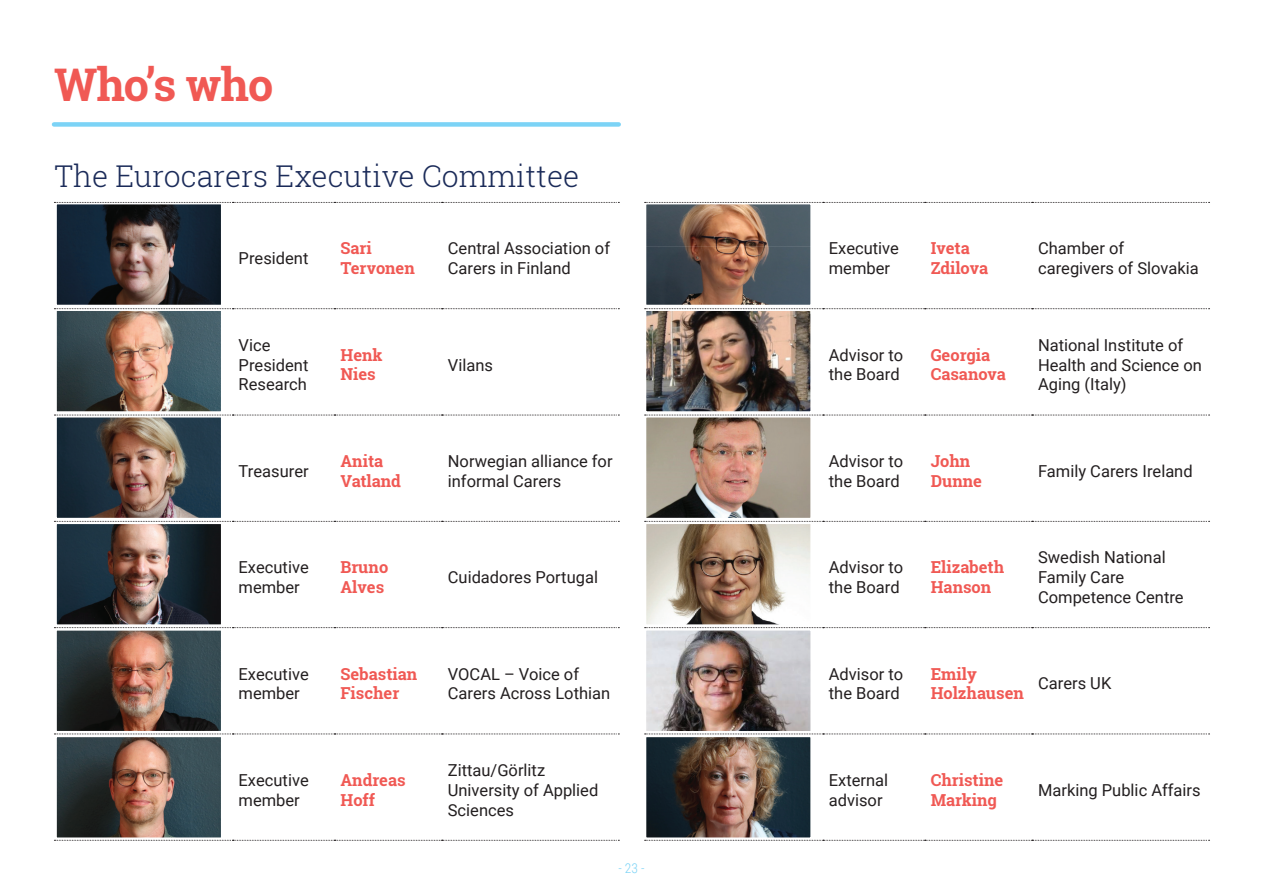
<style>
.page{position:relative;width:1263px;height:893px;background:#fff}
.page>*{position:absolute;margin:0;border:0;box-sizing:border-box;transform-origin:0 0}
.t1{font:700 45px "Roboto Slab";letter-spacing:-.025em;color:#f05954}
.t2{font:300 30px "Roboto Slab";color:#1b2b59}
.t3{font:16.5px/19.8px "Roboto";color:#231f20}
.t4{font:700 16.5px/19.8px "Roboto Slab";color:#f05954}
.t5{font:300 13.5px "Roboto Condensed";color:#7cd3f6}
</style>
<div class="page">
<img style="left:58px;top:525px;width:162px;height:98px">
<div style="left:54px;top:521px;width:170px;height:106px;border:3px solid #fff"></div>
<img style="left:58px;top:418px;width:162px;height:99px">
<div style="left:54px;top:414px;width:170px;height:107px;border:3px solid #fff"></div>
<img style="left:58px;top:312px;width:162px;height:98px">
<div style="left:54px;top:308px;width:170px;height:106px;border:3px solid #fff"></div>
<img style="left:58px;top:632px;width:162px;height:98px">
<div style="left:54px;top:628px;width:170px;height:106px;border:3px solid #fff"></div>
<img style="left:58px;top:738px;width:162px;height:98px">
<div style="left:54px;top:734px;width:170px;height:106px;border:3px solid #fff"></div>
<div style="left:54px;top:122px;width:565px;height:5px;background:#7cd3f6"></div>
<img style="left:647px;top:632px;width:162px;height:98px">
<div style="left:643px;top:628px;width:170px;height:106px;border:3px solid #fff"></div>
<img style="left:647px;top:525px;width:162px;height:98px">
<div style="left:643px;top:521px;width:170px;height:106px;border:3px solid #fff"></div>
<img style="left:647px;top:738px;width:162px;height:98px">
<div style="left:643px;top:734px;width:170px;height:106px;border:3px solid #fff"></div>
<img style="left:647px;top:205px;width:162px;height:99px">
<div style="left:643px;top:201px;width:170px;height:107px;border:3px solid #fff"></div>
<img style="left:58px;top:205px;width:162px;height:99px">
<div style="left:54px;top:201px;width:170px;height:107px;border:3px solid #fff"></div>
<img style="left:647px;top:312px;width:162px;height:98px">
<div style="left:643px;top:308px;width:170px;height:106px;border:3px solid #fff"></div>
<img style="left:647px;top:418px;width:162px;height:99px">
<div style="left:643px;top:414px;width:170px;height:107px;border:3px solid #fff"></div>
<svg style="left:54px;top:202px;width:565px;height:1px"></svg>
<svg style="left:54px;top:308px;width:565px;height:1px"></svg>
<svg style="left:54px;top:415px;width:565px;height:1px"></svg>
<svg style="left:54px;top:521px;width:565px;height:1px"></svg>
<svg style="left:54px;top:627px;width:565px;height:1px"></svg>
<svg style="left:54px;top:734px;width:565px;height:1px"></svg>
<svg style="left:54px;top:840px;width:565px;height:1px"></svg>
<svg style="left:645px;top:202px;width:564px;height:1px"></svg>
<svg style="left:645px;top:308px;width:564px;height:1px"></svg>
<svg style="left:645px;top:415px;width:564px;height:1px"></svg>
<svg style="left:645px;top:521px;width:564px;height:1px"></svg>
<svg style="left:645px;top:627px;width:564px;height:1px"></svg>
<svg style="left:645px;top:840px;width:564px;height:1px"></svg>
<svg style="left:645px;top:734px;width:564px;height:1px"></svg>
<h1 class="t1" style="left:54px;top:54px;width:221px">Who’s who</h1>
<h2 class="t2" style="left:54px;top:155px;width:526px">The Eurocarers Executive Committee</h2>
<p class="t3" style="left:239px;top:248px;width:71px">President</p>
<p class="t4" style="left:340px;top:238px;width:76px">Sari<br>Tervonen</p>
<p class="t3" style="left:448px;top:238px;width:164px">Central Association of<br>Carers in Finland</p>
<p class="t3" style="left:239px;top:334px;width:71px">Vice<br>President<br>Research</p>
<p class="t4" style="left:340px;top:345px;width:44px">Henk<br>Nies</p>
<p class="t3" style="left:448px;top:354px;width:47px">Vilans</p>
<p class="t3" style="left:239px;top:460px;width:72px">Treasurer</p>
<p class="t4" style="left:340px;top:451px;width:62px">Anita<br>Vatland</p>
<p class="t3" style="left:448px;top:451px;width:166px">Norwegian alliance for informal Carers</p>
<p class="t3" style="left:239px;top:557px;width:72px">Executive member</p>
<p class="t4" style="left:340px;top:557px;width:49px">Bruno<br>Alves</p>
<p class="t3" style="left:448px;top:567px;width:152px">Cuidadores Portugal</p>
<p class="t3" style="left:239px;top:663px;width:72px">Executive member</p>
<p class="t4" style="left:340px;top:663px;width:78px">Sebastian<br>Fischer</p>
<p class="t3" style="left:448px;top:663px;width:164px">VOCAL – Voice of<br>Carers Across Lothian</p>
<p class="t3" style="left:239px;top:769px;width:72px">Executive member</p>
<p class="t4" style="left:340px;top:770px;width:67px">Andreas<br>Hoff</p>
<p class="t3" style="left:448px;top:759px;width:152px">Zittau/Görlitz<br>University of Applied<br>Sciences</p>
<p class="t5" style="left:618px;top:859px;width:28px">- 23 -</p>
<p class="t3" style="left:829px;top:238px;width:72px">Executive member</p>
<p class="t4" style="left:931px;top:238px;width:59px">Iveta<br>Zdilova</p>
<p class="t3" style="left:1038px;top:238px;width:162px">Chamber of caregivers of Slovakia</p>
<p class="t3" style="left:829px;top:344px;width:76px">Advisor to the Board</p>
<p class="t4" style="left:931px;top:345px;width:77px">Georgia<br>Casanova</p>
<p class="t3" style="left:1038px;top:334px;width:165px">National Institute of<br>Health and Science on<br>Aging (Italy)</p>
<p class="t3" style="left:829px;top:451px;width:76px">Advisor to the Board</p>
<p class="t4" style="left:931px;top:451px;width:53px">John<br>Dunne</p>
<p class="t3" style="left:1038px;top:460px;width:156px">Family Carers Ireland</p>
<p class="t3" style="left:829px;top:557px;width:76px">Advisor to the Board</p>
<p class="t4" style="left:931px;top:557px;width:75px">Elizabeth<br>Hanson</p>
<p class="t3" style="left:1038px;top:547px;width:147px">Swedish National<br>Family Care<br>Competence Centre</p>
<p class="t3" style="left:829px;top:663px;width:76px">Advisor to the Board</p>
<p class="t4" style="left:931px;top:663px;width:95px">Emily<br>Holzhausen</p>
<p class="t3" style="left:1038px;top:673px;width:75px">Carers UK</p>
<p class="t3" style="left:829px;top:769px;width:61px">External advisor</p>
<p class="t4" style="left:931px;top:770px;width:74px">Christine<br>Marking</p>
<p class="t3" style="left:1038px;top:779px;width:164px">Marking Public Affairs</p>
</div>
